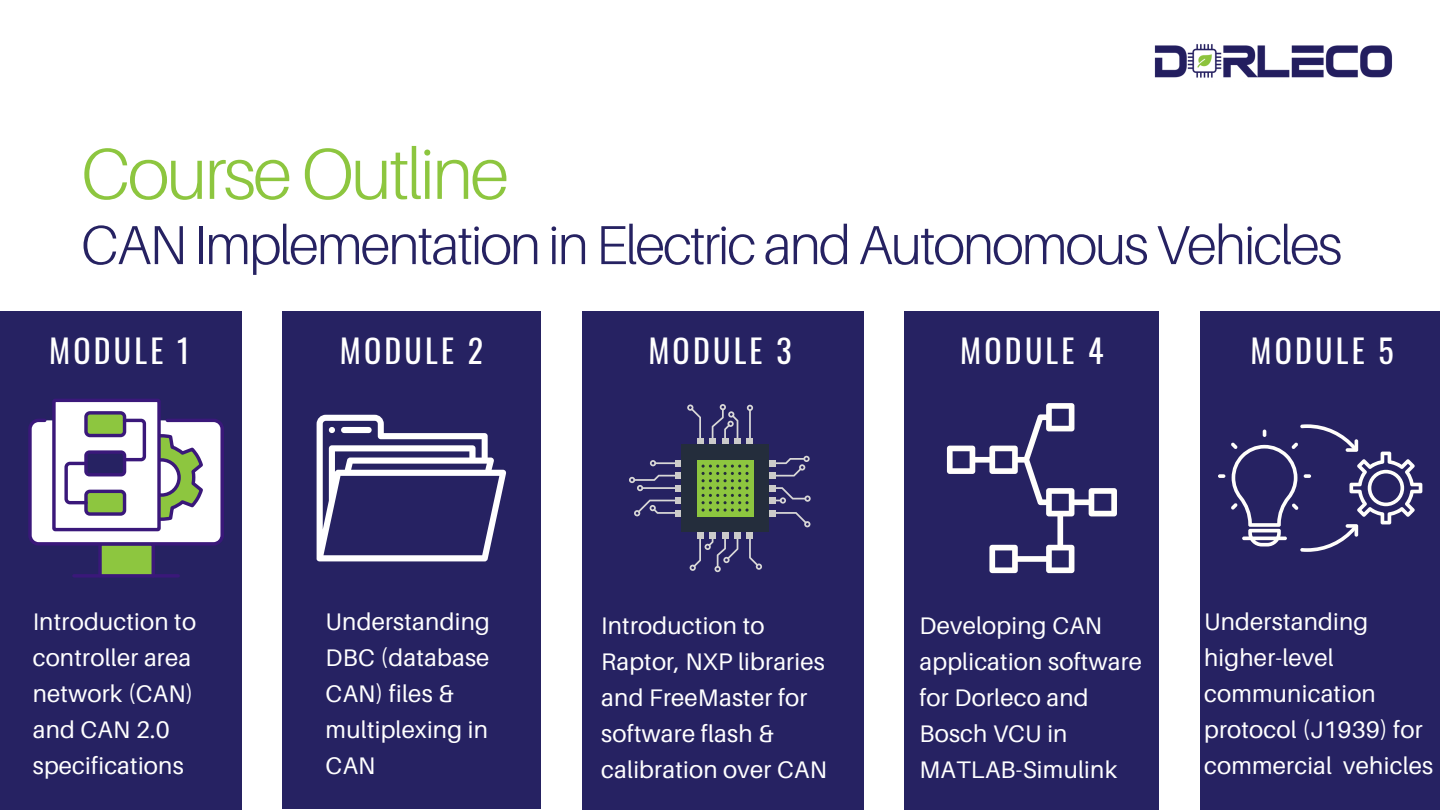
<style>
.page{position:relative;width:1440px;height:810px;background:#fff}
.page>*{position:absolute;margin:0;border:0;box-sizing:border-box;transform-origin:0 0}
.t1{font:300 72px "Aileron";letter-spacing:-.04em;color:#8dc63f}
.t2{font:300 55px "Aileron";letter-spacing:-.04em;color:#262262}
.t3{font:32px "Oswald";letter-spacing:.1em;color:#fff}
.t4{font:24px/36px "Aileron";letter-spacing:.01em;color:#fff}
</style>
<div class="page">
<div style="left:0;top:311px;width:242px;height:499px;background:#262262"></div>
<div style="left:282px;top:311px;width:258px;height:498px;background:#262262"></div>
<div style="left:582px;top:311px;width:282px;height:499px;background:#262262"></div>
<div style="left:905px;top:311px;width:254px;height:499px;background:#262262"></div>
<div style="left:1200px;top:311px;width:240px;height:499px;background:#262262"></div>
<div style="left:100px;top:544px;width:53px;height:32px;background:#8dc63f"></div>
<div style="left:98px;top:542px;width:57px;height:36px;border:3px solid #3a187a"></div>
<hr style="left:74px;top:574px;width:104px;height:4px;background:#3a187a">
<div style="left:30px;top:420px;width:192px;height:124px;background:#fff;border-radius:9px"></div>
<div style="left:28px;top:419px;width:196px;height:127px;border:3px solid #3a187a;border-radius:9px"></div>
<div style="left:54px;top:400px;width:105px;height:130px;background:#fff"></div>
<div style="left:52px;top:399px;width:109px;height:132px;border:3px solid #3a187a"></div>
<div style="left:86px;top:413px;width:39px;height:23px;background:#8dc63f;border-radius:4px"></div>
<div style="left:84px;top:411px;width:42px;height:26px;border:3px solid #3a187a;border-radius:4px"></div>
<div style="left:86px;top:491px;width:39px;height:23px;background:#8dc63f;border-radius:4px"></div>
<div style="left:84px;top:490px;width:42px;height:26px;border:3px solid #3a187a;border-radius:4px"></div>
<svg style="left:64px;top:461px;width:25px;height:45px"></svg>
<svg style="left:118px;top:417px;width:87px;height:106px"></svg>
<div style="left:86px;top:452px;width:39px;height:23px;background:#262262;border-radius:3px"></div>
<div style="left:84px;top:450px;width:42px;height:26px;border:3px solid #3a187a;border-radius:3px"></div>
<svg style="left:947px;top:403px;width:170px;height:170px"></svg>
<hr style="left:654px;top:462px;width:28px;height:2px;background:#d9d8d7">
<svg style="left:650px;top:460px;width:6px;height:6px"></svg>
<hr style="left:749px;top:409px;width:2px;height:36px;background:#d9d8d7">
<svg style="left:747px;top:405px;width:6px;height:6px"></svg>
<svg style="left:687px;top:404px;width:16px;height:40px"></svg>
<svg style="left:710px;top:404px;width:28px;height:40px"></svg>
<div style="left:734px;top:438px;width:7px;height:6px;background:#cccbca"></div>
<svg style="left:747px;top:438px;width:6px;height:6px"></svg>
<svg style="left:690px;top:532px;width:48px;height:40px"></svg>
<div style="left:734px;top:532px;width:7px;height:6px;background:#cccbca"></div>
<svg style="left:747px;top:532px;width:15px;height:38px"></svg>
<svg style="left:675px;top:460px;width:6px;height:6px"></svg>
<svg style="left:629px;top:473px;width:52px;height:18px"></svg>
<svg style="left:634px;top:498px;width:47px;height:18px"></svg>
<svg style="left:769px;top:456px;width:41px;height:23px"></svg>
<svg style="left:769px;top:485px;width:42px;height:19px"></svg>
<svg style="left:769px;top:510px;width:41px;height:17px"></svg>
<div style="left:681px;top:444px;width:88px;height:88px;background:#242d3c"></div>
<div style="left:697px;top:460px;width:56px;height:56px;background:#8dc63f"></div>
<svg style="left:702px;top:465px;width:47px;height:47px"></svg>
<svg style="left:1218px;top:474px;width:7px;height:4px"></svg>
<svg style="left:1231px;top:424px;width:191px;height:128px"></svg>
<img style="left:1154px;top:44px;width:239px;height:34px">
<svg style="left:317px;top:415px;width:189px;height:146px"></svg>
<p class="t1" style="left:81px;top:129px;width:430px">Course Outline</p>
<h2 class="t2" style="left:81px;top:211px;width:1263px">CAN Implementation in Electric and Autonomous Vehicles</h2>
<p class="t3" style="left:49px;top:326px;width:142px">MODULE 1</p>
<p class="t3" style="left:340px;top:326px;width:145px">MODULE 2</p>
<h2 class="t3" style="left:648px;top:326px;width:145px">MODULE 3</h2>
<p class="t3" style="left:960px;top:326px;width:145px">MODULE 4</p>
<p class="t3" style="left:1250px;top:326px;width:145px">MODULE 5</p>
<p class="t4" style="left:33px;top:603px;width:165px">Introduction to controller area network (CAN) and CAN 2.0 specifications</p>
<p class="t4" style="left:601px;top:608px;width:227px">Introduction to<br>Raptor, NXP libraries and FreeMaster for software flash &amp; calibration over CAN</p>
<p class="t4" style="left:1204px;top:603px;width:231px">Understanding higher-level communication protocol (J1939) for commercial vehicles</p>
<h2 class="t4" style="left:326px;top:603px;width:166px">Understanding<br>DBC (database<br>CAN) files &amp; multiplexing in<br>CAN</h2>
<p class="t4" style="left:919px;top:608px;width:224px">Developing CAN application software for Dorleco and<br>Bosch VCU in<br>MATLAB-Simulink</p>
</div>
